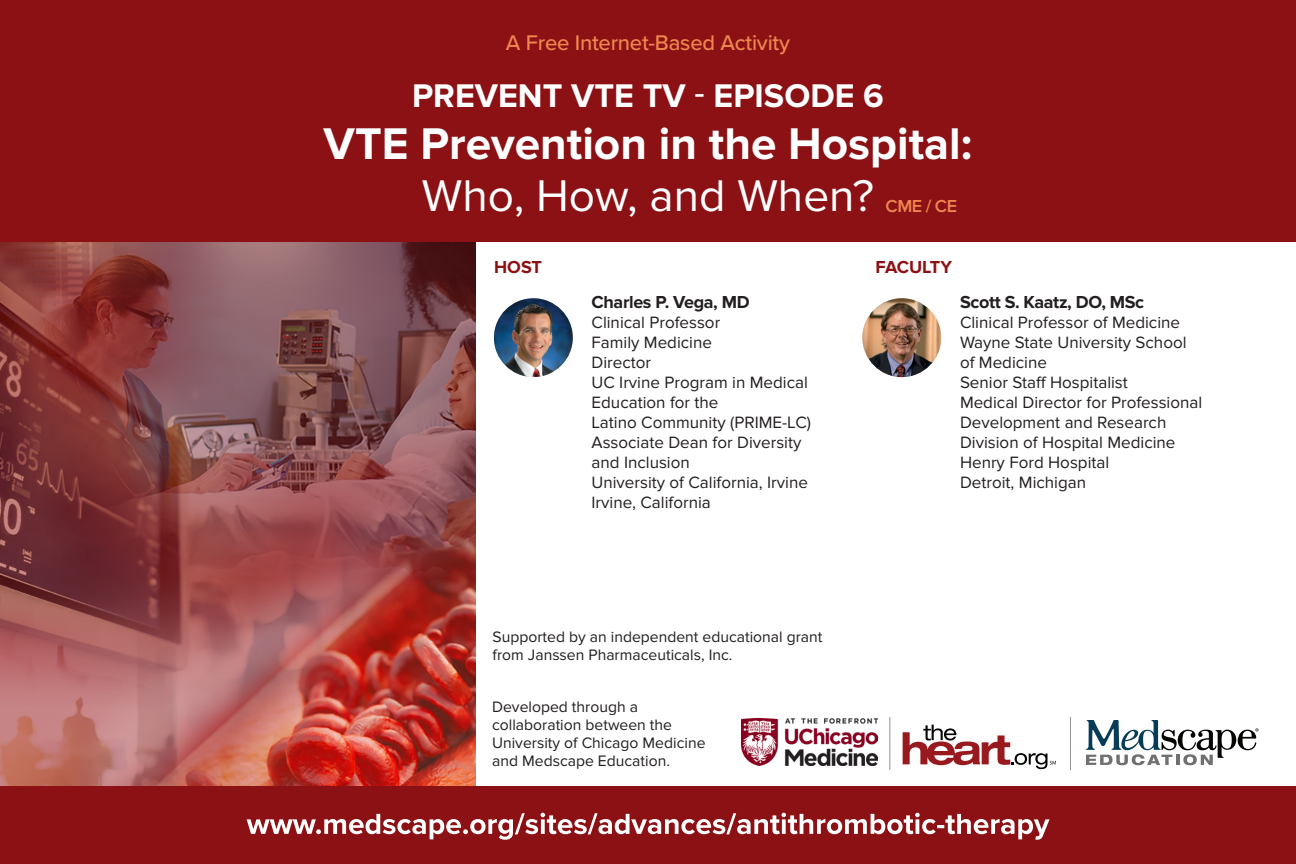
<style>
.page{position:relative;width:1296px;height:864px;background:#fff}
.page>*{position:absolute;margin:0;border:0;box-sizing:border-box;transform-origin:0 0}
.Subtitle_Front{font:700 46px "Proxima Nova";color:#fff}
.Subtitle_Front-2{font:46px "Proxima Nova";color:#fff}
.t1{font:700 34px "Proxima Nova";color:#fff}
.A_free_internet_acti{font:500 22px "Proxima Nova";letter-spacing:-.01em;color:#ee864f}
.Faculty_Name{font:700 18px "Proxima Nova";letter-spacing:-.02em;color:#231f20}
.Faculty_Role{font:700 18px "Proxima Nova";color:#8c1115}
.credit_front{font:600 18px "Proxima Nova";color:#ee864f}
.Faculty_Affiliations{font:17px/20px "Proxima Nova";color:#231f20}
.supporter_statement{font:15.6px/18px "Proxima Nova";color:#231f20}
.s1{font-weight:500}
</style>
<div class="page">
<img style="left:0;top:242px;width:475px;height:544px">
<svg style="left:1086px;top:720px;width:173px;height:45px"></svg>
<img style="left:741px;top:719px;width:136px;height:47px">
<hr style="left:1070px;top:717px;width:1px;height:53px;background:#231f20">
<div style="left:0;top:786px;width:1296px;height:78px;background:#8c1115"></div>
<hr style="left:890px;top:717px;width:1px;height:53px;background:#231f20">
<svg style="left:903px;top:725px;width:153px;height:44px"></svg>
<svg style="left:247px;top:813px;width:803px;height:27px"></svg>
<img style="left:494px;top:298px;width:79px;height:79px;border-radius:39px">
<img style="left:862px;top:298px;width:79px;height:79px;border-radius:39px">
<div style="left:0;top:0;width:1296px;height:242px;background:#8c1115"></div>
<p class="A_free_internet_acti" style="left:506px;top:27px;width:286px">A Free Internet-Based Activity</p>
<p class="t1" style="left:412px;top:76px;width:473px">PREVENT VTE TV <span class="s1">-</span> EPISODE 6</p>
<p class="Subtitle_Front" style="left:324px;top:117px;width:650px">VTE Prevention in the Hospital:</p>
<p class="Subtitle_Front-2" style="left:422px;top:169px;width:454px">Who, How, and When?</p>
<p class="credit_front" style="left:886px;top:196px;width:73px">CME / CE</p>
<p class="Faculty_Role" style="left:494px;top:257px;width:49px">HOST</p>
<p class="Faculty_Name" style="left:592px;top:292px;width:160px">Charles P. Vega, MD</p>
<p class="Faculty_Affiliations" style="left:592px;top:313px;width:130px">Clinical Professor<br>Family Medicine</p>
<p class="Faculty_Affiliations" style="left:592px;top:353px;width:221px">Director<br>UC Irvine Program in Medical<br>Education for the<br>Latino Community (PRIME-LC)</p>
<p class="Faculty_Affiliations" style="left:592px;top:433px;width:211px">Associate Dean for Diversity and Inclusion</p>
<p class="Faculty_Affiliations" style="left:592px;top:473px;width:218px">University of California, Irvine</p>
<p class="Faculty_Affiliations" style="left:592px;top:493px;width:121px">Irvine, California</p>
<p class="supporter_statement" style="left:493px;top:628px;width:331px">Supported by an independent educational grant from Janssen Pharmaceuticals, Inc.</p>
<p class="supporter_statement" style="left:492px;top:698px;width:147px">Developed through a</p>
<p class="supporter_statement" style="left:492px;top:716px;width:181px">collaboration between the</p>
<p class="supporter_statement" style="left:492px;top:734px;width:215px">University of Chicago Medicine</p>
<p class="supporter_statement" style="left:492px;top:752px;width:179px">and Medscape Education.</p>
<p class="Faculty_Role" style="left:876px;top:257px;width:78px">FACULTY</p>
<p class="Faculty_Name" style="left:960px;top:292px;width:186px">Scott S. Kaatz, DO, MSc</p>
<p class="Faculty_Affiliations" style="left:960px;top:313px;width:222px">Clinical Professor of Medicine</p>
<p class="Faculty_Affiliations" style="left:960px;top:333px;width:228px">Wayne State University School of Medicine</p>
<p class="Faculty_Affiliations" style="left:960px;top:373px;width:169px">Senior Staff Hospitalist</p>
<p class="Faculty_Affiliations" style="left:960px;top:393px;width:244px">Medical Director for Professional<br>Development and Research</p>
<p class="Faculty_Affiliations" style="left:960px;top:433px;width:217px">Division of Hospital Medicine</p>
<p class="Faculty_Affiliations" style="left:960px;top:453px;width:151px">Henry Ford Hospital</p>
<p class="Faculty_Affiliations" style="left:960px;top:473px;width:128px">Detroit, Michigan</p>
</div>
